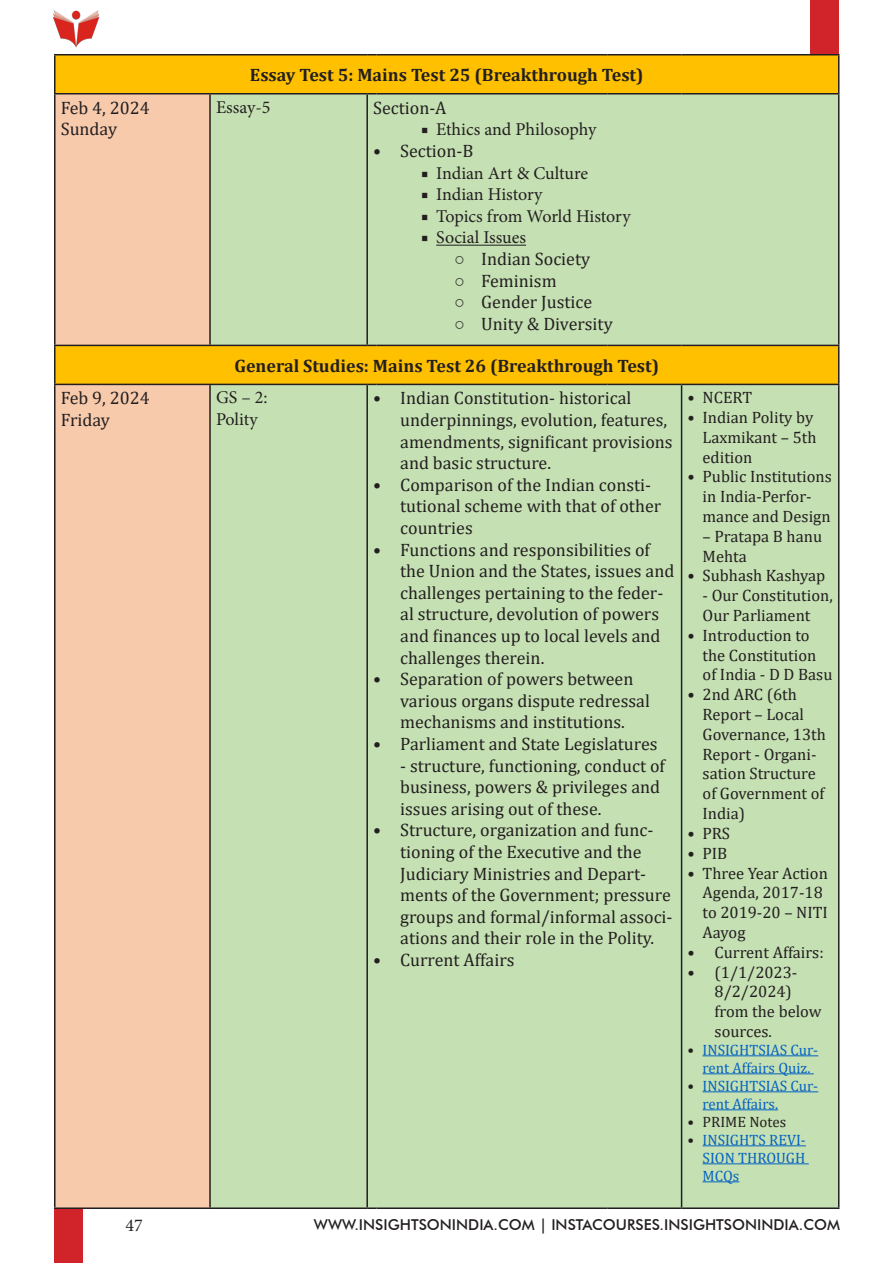
<style>
.page{position:relative;width:893px;height:1263px;background:#fff}
.page>*{position:absolute;margin:0;border:0;box-sizing:border-box;transform-origin:0 0}
.Paragraph_cambaria{font:18px/21.6px "Cambria";color:#231f20}
.t1{font:18px "Minion Pro";letter-spacing:-.005em;color:#231f20}
.Paragraph_cambaria-2{font:700 18px "Cambria";color:#231f20}
.t2{font:16.5px/19.8px "Cambria";color:#231f20}
.t3{font:15px/18px "Cambria";color:#0563c1;text-align:center}
.t4{font:500 15px "Futura BT";color:#231f20}
.t5{font:15px "Cambria";color:#231f20}
.s1{font-family:"Arial"}
.s2{color:#231f20}
</style>
<div class="page">
<div style="left:54px;top:1209px;width:28px;height:54px;background:#d1232a"></div>
<div style="left:810px;top:0;width:29px;height:54px;background:#d1232a"></div>
<img style="left:53px;top:10px;width:47px;height:38px">
<div style="left:56px;top:56px;width:782px;height:37px;background:#ffc000"></div>
<div style="left:56px;top:95px;width:154px;height:1112px;background:#f7caac"></div>
<div style="left:210px;top:95px;width:628px;height:1112px;background:#c5e0b3"></div>
<hr style="left:54px;top:54px;width:156px;height:2px;background:#231f20">
<hr style="left:54px;top:56px;width:2px;height:37px;background:#231f20">
<hr style="left:210px;top:54px;width:157px;height:2px;background:#231f20">
<svg style="left:367px;top:54px;width:9px;height:2px"></svg>
<hr style="left:376px;top:54px;width:232px;height:2px;background:#231f20">
<hr style="left:608px;top:54px;width:74px;height:2px;background:#231f20">
<hr style="left:682px;top:54px;width:157px;height:2px;background:#231f20">
<hr style="left:838px;top:56px;width:1px;height:37px;background:#231f20">
<hr style="left:54px;top:93px;width:156px;height:2px;background:#231f20">
<hr style="left:54px;top:95px;width:2px;height:250px;background:#231f20">
<hr style="left:210px;top:93px;width:157px;height:2px;background:#231f20">
<hr style="left:209px;top:95px;width:2px;height:250px;background:#231f20">
<svg style="left:367px;top:93px;width:9px;height:2px"></svg>
<hr style="left:366px;top:95px;width:2px;height:250px;background:#231f20">
<hr style="left:376px;top:93px;width:232px;height:2px;background:#231f20">
<hr style="left:608px;top:93px;width:74px;height:2px;background:#231f20">
<hr style="left:682px;top:93px;width:157px;height:2px;background:#231f20">
<hr style="left:838px;top:95px;width:1px;height:250px;background:#231f20">
<hr style="left:54px;top:345px;width:156px;height:1px;background:#231f20">
<hr style="left:54px;top:346px;width:2px;height:38px;background:#231f20">
<hr style="left:210px;top:345px;width:157px;height:1px;background:#231f20">
<hr style="left:376px;top:345px;width:232px;height:1px;background:#231f20">
<hr style="left:608px;top:345px;width:74px;height:1px;background:#231f20">
<hr style="left:682px;top:345px;width:157px;height:1px;background:#231f20">
<hr style="left:838px;top:346px;width:1px;height:38px;background:#231f20">
<hr style="left:54px;top:384px;width:156px;height:1px;background:#231f20">
<hr style="left:54px;top:385px;width:2px;height:822px;background:#231f20">
<hr style="left:210px;top:384px;width:157px;height:1px;background:#231f20">
<hr style="left:209px;top:385px;width:2px;height:822px;background:#231f20">
<hr style="left:366px;top:385px;width:2px;height:822px;background:#231f20">
<hr style="left:376px;top:384px;width:232px;height:1px;background:#231f20">
<hr style="left:608px;top:384px;width:74px;height:1px;background:#231f20">
<hr style="left:682px;top:384px;width:157px;height:1px;background:#231f20">
<hr style="left:681px;top:385px;width:1px;height:822px;background:#231f20">
<hr style="left:838px;top:385px;width:1px;height:822px;background:#231f20">
<hr style="left:54px;top:1207px;width:156px;height:2px;background:#231f20">
<hr style="left:210px;top:1207px;width:157px;height:2px;background:#231f20">
<svg style="left:367px;top:1207px;width:9px;height:2px"></svg>
<hr style="left:376px;top:1207px;width:232px;height:2px;background:#231f20">
<hr style="left:608px;top:1207px;width:74px;height:2px;background:#231f20">
<hr style="left:682px;top:1207px;width:157px;height:2px;background:#231f20">
<hr style="left:436px;top:245px;width:90px;height:1px;background:#231f20">
<hr style="left:703px;top:1055px;width:115px;height:1px;background:#0563c1">
<hr style="left:703px;top:1073px;width:111px;height:1px;background:#0563c1">
<hr style="left:703px;top:1091px;width:115px;height:1px;background:#0563c1">
<hr style="left:703px;top:1109px;width:75px;height:1px;background:#0563c1">
<hr style="left:703px;top:1145px;width:103px;height:1px;background:#0563c1">
<hr style="left:703px;top:1163px;width:106px;height:1px;background:#0563c1">
<hr style="left:703px;top:1181px;width:36px;height:1px;background:#0563c1">
<p class="Paragraph_cambaria" style="left:61px;top:97px;width:91px">Feb 4, 2024</p>
<p class="Paragraph_cambaria" style="left:61px;top:118px;width:58px">Sunday</p>
<p class="Paragraph_cambaria" style="left:61px;top:387px;width:91px">Feb 9, 2024</p>
<p class="Paragraph_cambaria" style="left:61px;top:409px;width:51px">Friday</p>
<p class="Paragraph_cambaria-2" style="left:250px;top:62px;width:395px">Essay Test 5: Mains Test 25 (Breakthrough Test)</p>
<p class="t1" style="left:216px;top:95px;width:56px">Essay-5</p>
<p class="Paragraph_cambaria" style="left:373px;top:97px;width:75px">Section-A</p>
<p class="t1" style="left:421px;top:118px;width:177px">■ Ethics and Philosophy</p>
<p class="Paragraph_cambaria" style="left:373px;top:140px;width:102px">• Section-B</p>
<p class="t1" style="left:421px;top:161px;width:169px">■ Indian Art &amp; Culture</p>
<p class="t1" style="left:421px;top:182px;width:123px">■ Indian History</p>
<p class="t1" style="left:421px;top:204px;width:211px">■ Topics from World History</p>
<p class="t1" style="left:421px;top:226px;width:106px">■ Social Issues</p>
<p class="Paragraph_cambaria" style="left:454px;top:248px;width:138px"><span class="s1">○</span> Indian Society</p>
<p class="Paragraph_cambaria" style="left:454px;top:270px;width:104px"><span class="s1">○</span> Feminism</p>
<p class="Paragraph_cambaria" style="left:454px;top:291px;width:140px"><span class="s1">○</span> Gender Justice</p>
<p class="Paragraph_cambaria" style="left:454px;top:313px;width:160px"><span class="s1">○</span> Unity &amp; Diversity</p>
<p class="Paragraph_cambaria-2" style="left:234px;top:353px;width:426px">General Studies: Mains Test 26 (Breakthrough Test)</p>
<p class="t1" style="left:216px;top:386px;width:53px">GS – 2:</p>
<p class="t1" style="left:216px;top:407px;width:43px">Polity</p>
<p class="Paragraph_cambaria" style="left:400px;top:387px;width:274px;text-indent:-27px">• Indian Constitution- historical underpinnings, evolution, features, amendments, significant provisions and basic structure.</p>
<p class="Paragraph_cambaria" style="left:400px;top:474px;width:263px;text-indent:-27px">• Comparison of the Indian consti&shy;tutional scheme with that of other countries</p>
<p class="Paragraph_cambaria" style="left:400px;top:539px;width:276px;text-indent:-27px">• Functions and responsibilities of the Union and the States, issues and challenges pertaining to the feder&shy;al structure, devolution of powers and finances up to local levels and challenges therein.</p>
<p class="Paragraph_cambaria" style="left:400px;top:668px;width:251px;text-indent:-27px">• Separation of powers between various organs dispute redressal mechanisms and institutions.</p>
<p class="Paragraph_cambaria" style="left:373px;top:733px;width:286px">• Parliament and State Legislatures</p>
<p class="Paragraph_cambaria" style="left:400px;top:755px;width:266px">- structure, functioning, conduct of business, powers &amp; privileges and issues arising out of these.</p>
<p class="Paragraph_cambaria" style="left:400px;top:819px;width:274px;text-indent:-27px">• Structure, organization and func&shy;tioning of the Executive and the Judiciary Ministries and Depart&shy;ments of the Government; pressure groups and formal/informal associ&shy;ations and their role in the Polity.</p>
<p class="Paragraph_cambaria" style="left:373px;top:949px;width:143px">• Current Affairs</p>
<p class="t2" style="left:688px;top:388px;width:66px">• NCERT</p>
<p class="t2" style="left:703px;top:407px;width:115px;text-indent:-15px">• Indian Polity by<br>Laxmikant – 5th edition</p>
<p class="t2" style="left:703px;top:467px;width:131px;text-indent:-15px">• Public Institutions in India-Perfor&shy;mance and Design</p>
<p class="t2" style="left:703px;top:526px;width:121px">– Pratapa B hanu<br>Mehta</p>
<p class="t2" style="left:688px;top:566px;width:139px">• Subhash Kashyap</p>
<p class="t2" style="left:703px;top:586px;width:132px">- Our Constitution,<br>Our Parliament</p>
<p class="t2" style="left:703px;top:625px;width:131px;text-indent:-15px">• Introduction to the Constitution of India - D D Basu</p>
<p class="t2" style="left:703px;top:685px;width:125px;text-indent:-15px">• 2nd ARC (6th<br>Report – Local<br>Governance, 13th<br>Report - Organi&shy;sation Structure of Government of<br>India)</p>
<p class="t2" style="left:688px;top:823px;width:44px">• PRS</p>
<p class="t2" style="left:688px;top:843px;width:41px">• PIB</p>
<p class="t2" style="left:703px;top:863px;width:127px;text-indent:-15px">• Three Year Action<br>Agenda, 2017-18 to 2019-20 – NITI<br>Aayog</p>
<p class="t2" style="left:688px;top:942px;width:138px">• Current Affairs:</p>
<p class="t2" style="left:715px;top:962px;width:109px;text-indent:-27px">• (1/1/2023-<br>8/2/2024) from the below sources.</p>
<p class="t3" style="left:688px;top:1041px;width:132px"><span class="s2">•</span> INSIGHTSIAS Cur&shy;rent Affairs Quiz.</p>
<p class="t3" style="left:703px;top:1077px;width:117px;text-align:left;text-indent:-15px"><span class="s2">•</span> INSIGHTSIAS Cur&shy;rent Affairs.</p>
<p class="t5" style="left:688px;top:1113px;width:100px">• PRIME Notes</p>
<p class="t3" style="left:703px;top:1131px;width:105px;text-align:justify;text-indent:-15px"><span class="s2">•</span> INSIGHTS REVI-SION THROUGH MCQs</p>
<p class="t1" style="left:125px;top:1213px;width:19px">47</p>
<p class="t4" style="left:314px;top:1215px;width:528px">WWW.INSIGHTSONINDIA.COM | INSTACOURSES.INSIGHTSONINDIA.COM</p>
</div>
